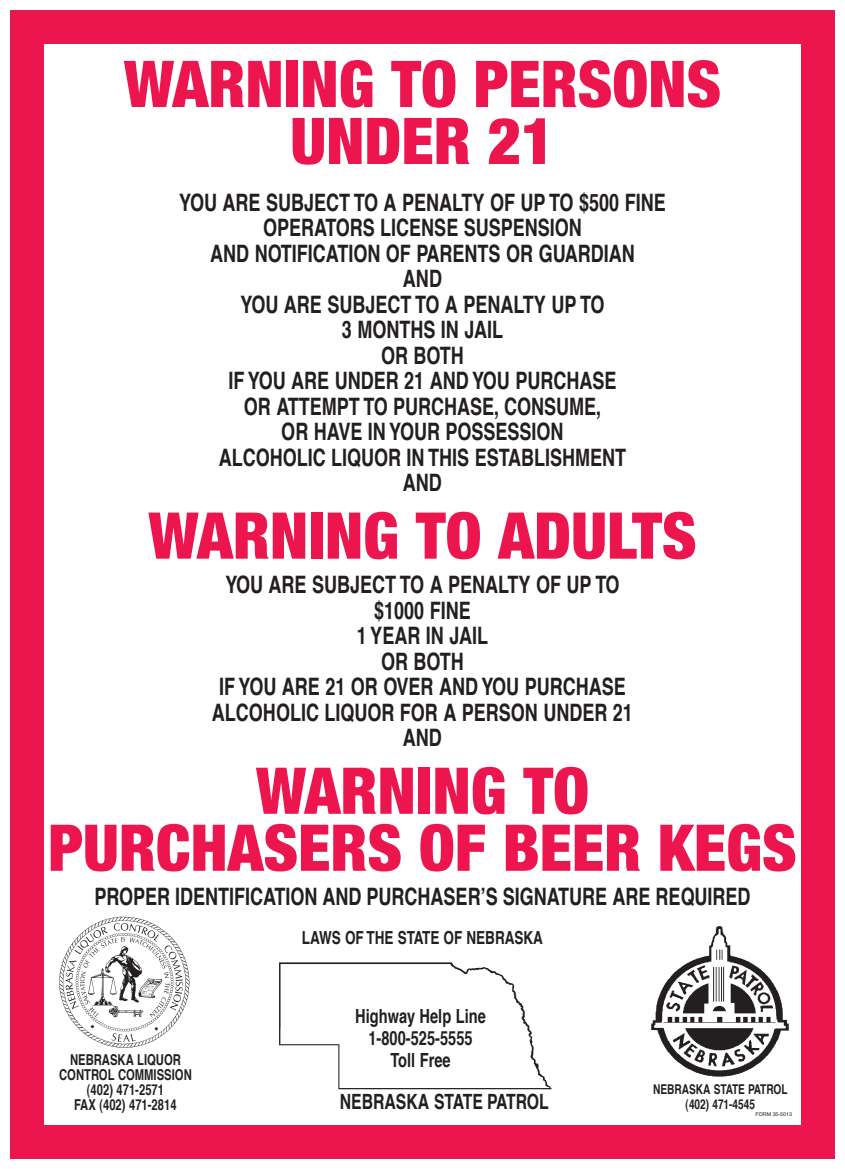
<style>
.page{position:relative;width:845px;height:1169px;background:#fff}
.page>*{position:absolute;margin:0;border:0;box-sizing:border-box;transform-origin:0 0}
.t1{font:900 condensed 64.5px/57px "Helvetica Neue";color:#ed154e;text-align:center}
.t2{font:700 24px/25.5px "Helvetica";color:#231f20;text-align:center;scale:.75 1}
.t3{font:700 21px "Helvetica";color:#231f20;scale:.75 1}
.t4{font:700 19.5px/21.8px "Helvetica";color:#231f20;text-align:center;scale:.75 1}
.t5{font:700 18px "Helvetica";color:#231f20;scale:.75 1}
.t6{font:700 15px/15px "Helvetica";color:#231f20;text-align:center;scale:.75 1}
.t7{font:700 13.5px/15px "Helvetica";color:#231f20;text-align:center;scale:.75 1}
.t8{font:5.25px "Helvetica";color:#231f20}
</style>
<div class="page">
<div style="left:10px;top:10px;width:824px;height:1148px;background:#ed154e"></div>
<div style="left:44px;top:44px;width:756px;height:1080px;background:#fff"></div>
<img style="left:59px;top:916px;width:131px;height:132px">
<img style="left:651px;top:926px;width:138px;height:151px">
<img style="left:279px;top:962px;width:273px;height:128px">
<h1 class="t1" style="left:124px;top:54px;width:598px">WARNING TO PERSONS<br>UNDER 21</h1>
<p class="t2" style="left:179px;top:191px;width:650px">YOU ARE SUBJECT TO A PENALTY OF UP TO $500 FINE<br>OPERATORS LICENSE SUSPENSION<br>AND NOTIFICATION OF PARENTS OR GUARDIAN<br>AND<br>YOU ARE SUBJECT TO A PENALTY UP TO<br>3 MONTHS IN JAIL<br>OR BOTH<br>IF YOU ARE UNDER 21 AND YOU PURCHASE<br>OR ATTEMPT TO PURCHASE, CONSUME,<br>OR HAVE IN YOUR POSSESSION<br>ALCOHOLIC LIQUOR IN THIS ESTABLISHMENT<br>AND</p>
<h1 class="t1" style="left:148px;top:506px;width:549px">WARNING TO ADULTS</h1>
<p class="t2" style="left:212px;top:574px;width:563px">YOU ARE SUBJECT TO A PENALTY OF UP TO $1000 FINE<br>1 YEAR IN JAIL<br>OR BOTH<br>IF YOU ARE 21 OR OVER AND YOU PURCHASE<br>ALCOHOLIC LIQUOR FOR A PERSON UNDER 21<br>AND</p>
<h1 class="t1" style="left:48px;top:761px;width:749px">WARNING TO<br>PURCHASERS OF BEER KEGS</h1>
<p class="t2" style="left:94px;top:886px;width:876px">PROPER IDENTIFICATION AND PURCHASER’S SIGNATURE ARE REQUIRED</p>
<p class="t5" style="left:302px;top:930px;width:323px">LAWS OF THE STATE OF NEBRASKA</p>
<p class="t6" style="left:59px;top:1053px;width:178px">NEBRASKA LIQUOR<br>CONTROL COMMISSION (402) 471-2571<br>FAX (402) 471-2814</p>
<p class="t4" style="left:355px;top:1006px;width:176px">HIGHWAY HELP LINE<br>1-800-525-5555<br>TOLL FREE</p>
<p class="t3" style="left:340px;top:1093px;width:280px">NEBRASKA STATE PATROL</p>
<p class="t7" style="left:653px;top:1082px;width:181px">NEBRASKA STATE PATROL (402) 471-4545</p>
<p class="t8" style="left:755px;top:1112px;width:38px">FORM 35-5013</p>
</div>
